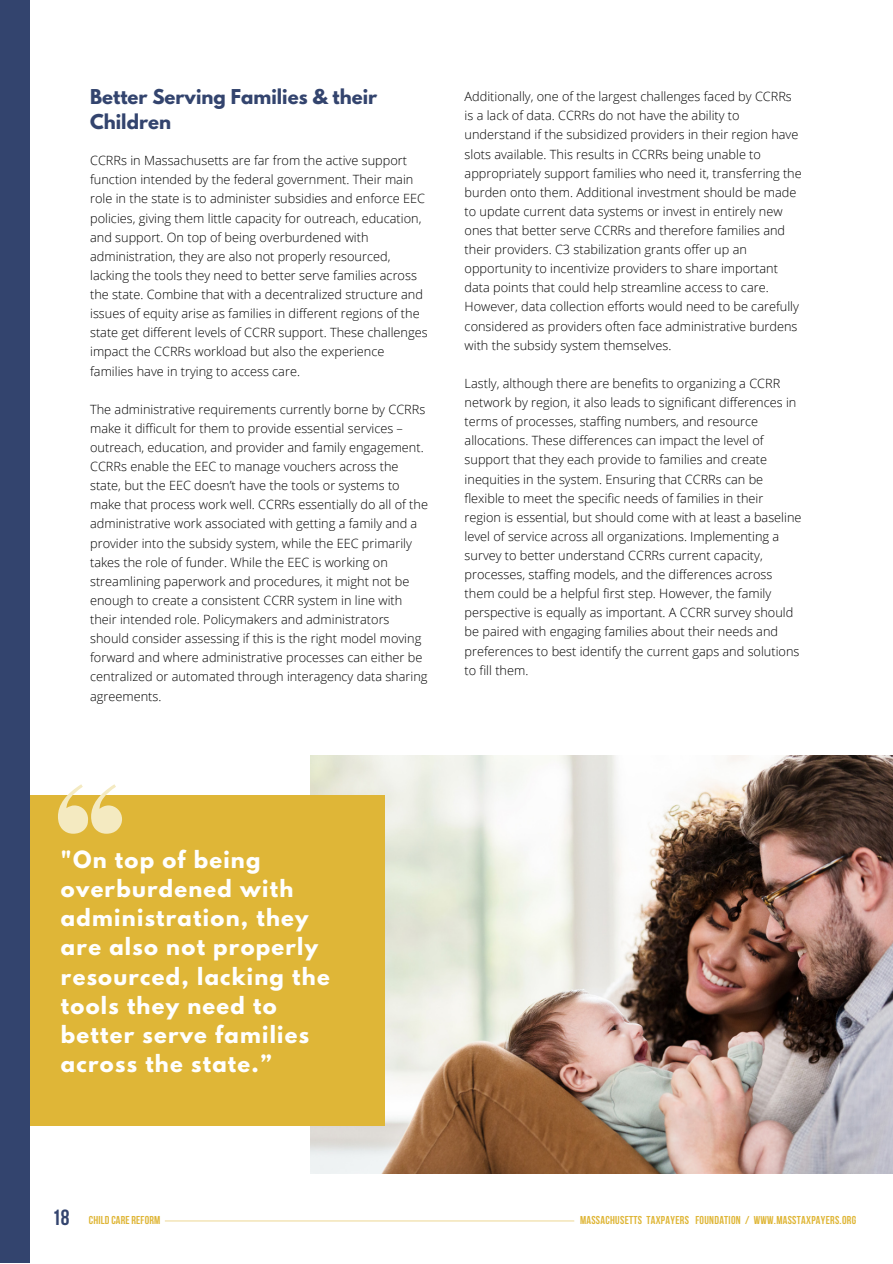
<style>
.page{position:relative;width:893px;height:1264px;background:#fff}
.page>*{position:absolute;margin:0;border:0;box-sizing:border-box;transform-origin:0 0}
.t1{font:700 21px/29.2px "League Spartan";letter-spacing:.06em;color:#fff}
.t2{font:700 18.15px/24.8px "League Spartan";color:#33446e}
.t3{font:300 12.75px/19px "Open Sans";color:#000}
.t4{font:700 11.4px "Bebas Neue";letter-spacing:.025em;color:#dfb637}
.s1{font-size:21.9px;color:#33446e}
</style>
<div class="page">
<img style="left:310px;top:755px;width:582px;height:417px">
<div style="left:0;top:795px;width:384px;height:330px;background:#dfb637"></div>
<svg style="left:58px;top:784px;width:64px;height:49px"></svg>
<div style="left:0;top:0;width:30px;height:1262px;background:#33446e"></div>
<hr style="left:165px;top:1220px;width:409px;height:1px;background:#dfb637">
<h2 class="t2" style="left:90px;top:87px;width:288px">Better Serving Families &amp; their<br>Children</h2>
<p class="t3" style="left:90px;top:151px;width:339px">CCRRs in Massachusetts are far from the active support function intended by the federal government. Their main role in the state is to administer subsidies and enforce EEC policies, giving them little capacity for outreach, education, and support. On top of being overburdened with administration, they are also not properly resourced, lacking the tools they need to better serve families across the state. Combine that with a decentralized structure and issues of equity arise as families in different regions of the state get different levels of CCRR support. These challenges impact the CCRRs workload but also the experience families have in trying to access care.</p>
<p class="t3" style="left:90px;top:399px;width:339px">The administrative requirements currently borne by CCRRs make it difficult for them to provide essential services – outreach, education, and provider and family engagement.<br>CCRRs enable the EEC to manage vouchers across the state, but the EEC doesn’t have the tools or systems to make that process work well. CCRRs essentially do all of the administrative work associated with getting a family and a provider into the subsidy system, while the EEC primarily takes the role of funder. While the EEC is working on streamlining paperwork and procedures, it might not be enough to create a consistent CCRR system in line with their intended role. Policymakers and administrators should consider assessing if this is the right model moving forward and where administrative processes can either be centralized or automated through interagency data sharing agreements.</p>
<p class="t3" style="left:464px;top:87px;width:338px">Additionally, one of the largest challenges faced by CCRRs is a lack of data. CCRRs do not have the ability to understand if the subsidized providers in their region have slots available. This results in CCRRs being unable to appropriately support families who need it, transferring the burden onto them. Additional investment should be made to update current data systems or invest in entirely new ones that better serve CCRRs and therefore families and their providers. C3 stabilization grants offer up an opportunity to incentivize providers to share important data points that could help streamline access to care.<br>However, data collection efforts would need to be carefully considered as providers often face administrative burdens with the subsidy system themselves.</p>
<p class="t3" style="left:464px;top:373px;width:338px">Lastly, although there are benefits to organizing a CCRR network by region, it also leads to significant differences in terms of processes, staffing numbers, and resource allocations. These differences can impact the level of support that they each provide to families and create inequities in the system. Ensuring that CCRRs can be flexible to meet the specific needs of families in their region is essential, but should come with at least a baseline level of service across all organizations. Implementing a survey to better understand CCRRs current capacity, processes, staffing models, and the differences across them could be a helpful first step. However, the family perspective is equally as important. A CCRR survey should be paired with engaging families about their needs and preferences to best identify the current gaps and solutions to fill them.</p>
<h1 class="t1" style="left:61px;top:847px;width:270px">"On top of being overburdened with administration, they are also not properly resourced, lacking the tools they need to better serve families across the state.”</h1>
<p class="t4" style="left:52px;top:1215px;width:110px"><span class="s1">18</span> CHILD CARE REFORM</p>
<p class="t4" style="left:580px;top:1215px;width:277px">MASSACHUSETTS TAXPAYERS FOUNDATION / WWW.MASSTAXPAYERS.ORG</p>
</div>
